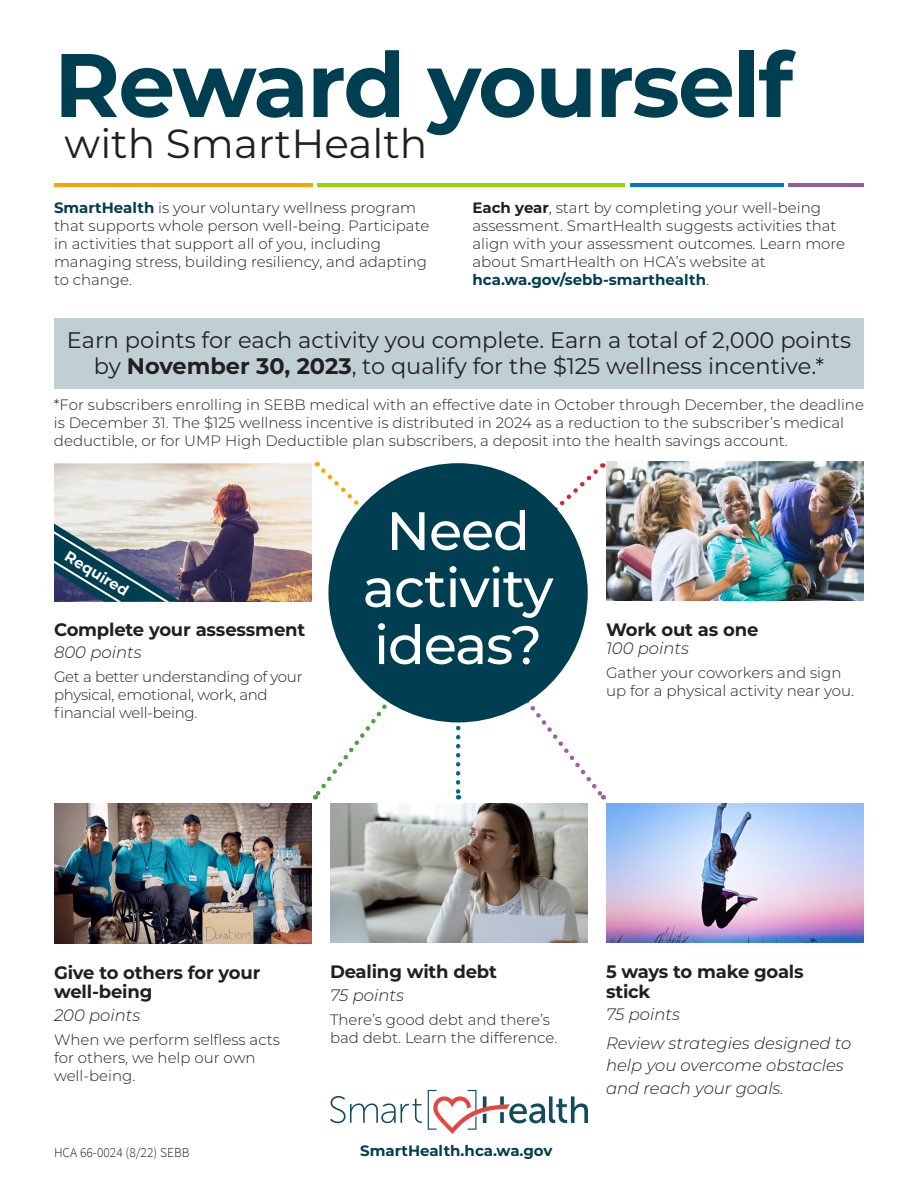
<style>
.page{position:relative;width:918px;height:1188px;background:#fff}
.page>*{position:absolute;margin:0;border:0;box-sizing:border-box;transform-origin:0 0}
.Paragraph_Style_1{font:700 90px "Montserrat";letter-spacing:-.02em;color:#003e52}
.t1{font:500 54px/57px "Montserrat";letter-spacing:-.02em;color:#fff;text-align:center}
.Paragraph_Style_2{font:40.65px "Montserrat";color:#231f20}
.Attention{font:22.5px/25.5px "Montserrat";color:#231f20;text-align:center}
.t2{font:700 18px/19.5px "Montserrat";letter-spacing:-.01em;color:#231f20}
.points{font:italic 300 16.5px/22.5px "Montserrat";color:#231f20}
.copy{font:italic 300 16.5px "Montserrat";color:#231f20}
.copy-2{font:300 15px/18px "Montserrat";color:#231f20}
.copy-3{font:300 15px/18px "Montserrat";letter-spacing:-.02em;color:#231f20}
.copy-4{font:700 15px "Montserrat";color:#003e52}
.t3{font:300 13.5px "Source Sans Pro";color:#231f20}
.s1{font-weight:700;color:#003e52}
.s2{font-weight:700}
</style>
<div class="page">
<svg style="left:312px;top:462px;width:295px;height:338px"></svg>
<div style="left:328px;top:463px;width:260px;height:259px;background:#003e52;border-radius:50%"></div>
<hr style="left:54px;top:183px;width:259px;height:4px;background:#f7a800">
<hr style="left:318px;top:183px;width:307px;height:4px;background:#93d500">
<hr style="left:630px;top:183px;width:154px;height:4px;background:#0075c9">
<hr style="left:789px;top:183px;width:75px;height:4px;background:#925d9c">
<img style="left:606px;top:462px;width:258px;height:138px">
<img style="left:330px;top:804px;width:258px;height:139px">
<img style="left:54px;top:804px;width:258px;height:140px">
<div style="left:54px;top:318px;width:810px;height:71px;background:#bfcfd4"></div>
<svg style="left:330px;top:1096px;width:92px;height:27px"></svg>
<svg style="left:428px;top:1090px;width:160px;height:44px"></svg>
<img style="left:54px;top:463px;width:258px;height:139px">
<svg style="left:54px;top:524px;width:127px;height:78px;background:#637889"></svg>
<img style="left:607px;top:804px;width:257px;height:139px">
<p class="Paragraph_Style_1" style="left:54px;top:20px;width:741px">Reward yourself</p>
<p class="Paragraph_Style_2" style="left:65px;top:115px;width:364px">with SmartHealth</p>
<p class="copy-2" style="left:54px;top:198px;width:377px"><span class="s1">SmartHealth</span> is your voluntary wellness program that supports whole person well-being. Participate in activities that support all of you, including managing stress, building resiliency, and adapting to change.</p>
<p class="copy-2" style="left:472px;top:198px;width:374px"><span class="s2">Each year</span>, start by completing your well-being assessment. SmartHealth suggests activities that align with your assessment outcomes. Learn more about SmartHealth on HCA’s website at <span class="s1">hca.wa.gov/sebb-smarthealth</span>.</p>
<p class="Attention" style="left:67px;top:327px;width:786px">Earn points for each activity you complete. Earn a total of 2,000 points by <span class="s2">November 30, 2023</span>, to qualify for the $125 wellness incentive.*</p>
<p class="copy-2" style="left:54px;top:395px;width:812px">*For subscribers enrolling in SEBB medical with an effective date in October through December, the deadline is December 31. The $125 wellness incentive is distributed in 2024 as a reduction to the subscriber’s medical deductible, or for UMP High Deductible plan subscribers, a deposit into the health savings account.</p>
<h2 class="t2" style="left:54px;top:619px;width:253px">Complete your assessment</h2>
<p class="points" style="left:54px;top:641px;width:89px">800 points</p>
<p class="copy-3" style="left:54px;top:668px;width:250px">Get a better understanding of your physical, emotional, work, and financial well-being.</p>
<h1 class="t1" style="left:363px;top:500px;width:192px">Need activity ideas?</h1>
<h2 class="t2" style="left:606px;top:619px;width:154px">Work out as one</h2>
<p class="copy" style="left:606px;top:637px;width:85px">100 points</p>
<p class="copy-2" style="left:606px;top:663px;width:250px">Gather your coworkers and sign up for a physical activity near you.</p>
<h2 class="t2" style="left:54px;top:962px;width:208px">Give to others for your well-being</h2>
<p class="points" style="left:54px;top:1003px;width:88px">200 points</p>
<p class="copy-2" style="left:54px;top:1030px;width:227px">When we perform selfless acts for others, we help our own well-being.</p>
<p class="t3" style="left:54px;top:1144px;width:137px">HCA 66-0024 (8/22) SEBB</p>
<h2 class="t2" style="left:330px;top:961px;width:168px">Dealing with debt</h2>
<p class="points" style="left:330px;top:983px;width:75px">75 points</p>
<p class="copy-2" style="left:330px;top:1010px;width:229px">There’s good debt and there’s bad debt. Learn the difference.</p>
<p class="copy-4" style="left:360px;top:1140px;width:194px">SmartHealth.hca.wa.gov</p>
<h2 class="t2" style="left:606px;top:961px;width:199px">5 ways to make goals stick</h2>
<p class="points" style="left:606px;top:1002px;width:75px">75 points</p>
<p class="points" style="left:606px;top:1031px;width:247px">Review strategies designed to help you overcome obstacles and reach your goals.</p>
</div>
